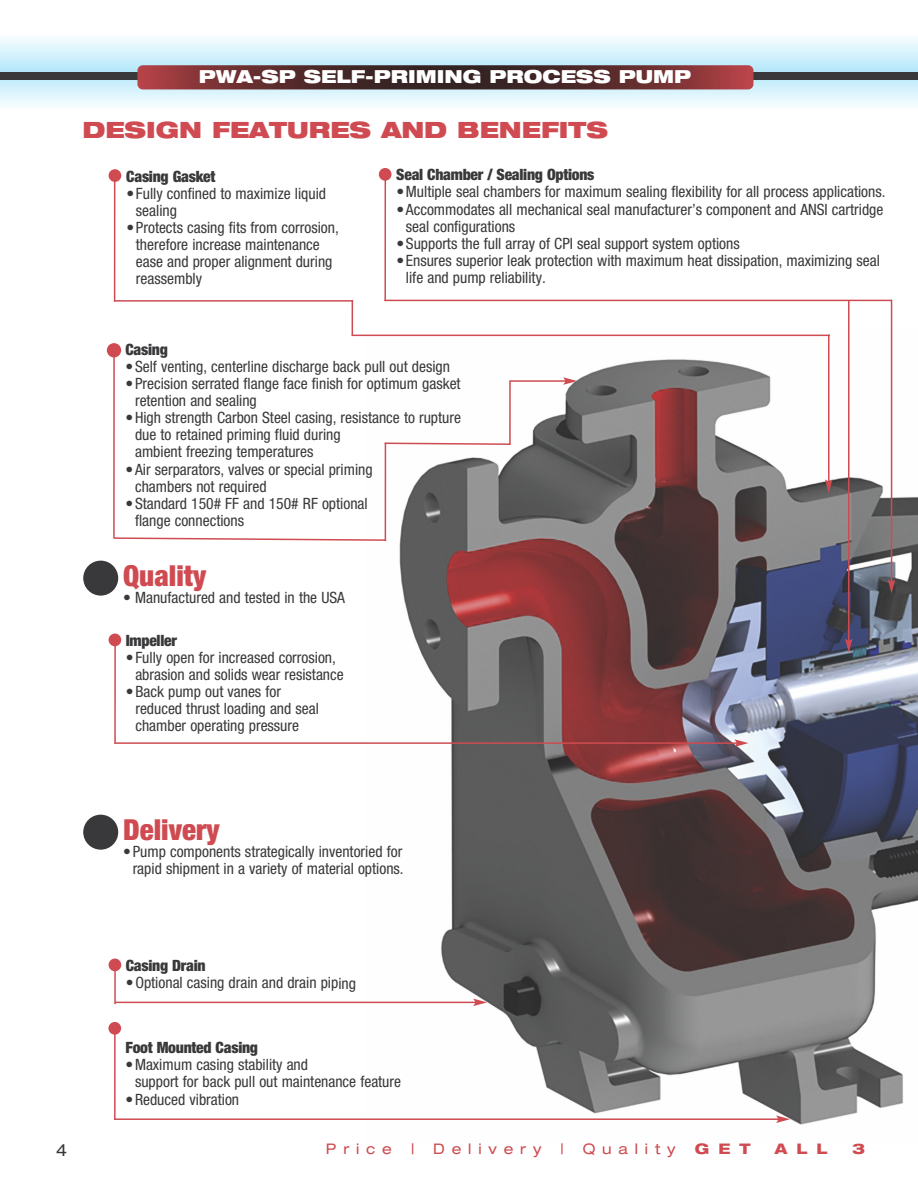
<style>
.page{position:relative;width:918px;height:1188px;background:#fff}
.page>*{position:absolute;margin:0;border:0;box-sizing:border-box;transform-origin:0 0}
.t1{font:900 condensed 28.95px "Helvetica Neue LT Pro";color:#cf4b51}
.t2{font:900 expanded 22.5px "Helvetica Neue LT Pro";color:#cf4b51}
.t3{font:900 expanded 18px "Helvetica Neue LT Pro";color:#fff}
.t4{font:expanded 16.5px "Helvetica Neue LT Pro";color:#39383a}
.t5{font:condensed 15.6px/17.1px "Helvetica Neue LT Pro";color:#39383a}
.t6{font:900 condensed 15.6px "Helvetica Neue LT Pro";letter-spacing:-.015em;color:#39383a}
.t7{font:expanded 14.55px "Helvetica Neue LT Pro";letter-spacing:.47em;color:#cf4b51}
.t8{font:800 expanded 14.55px "Helvetica Neue LT Pro";letter-spacing:.62em;color:#cf4b51}
</style>
<div class="page">
<svg style="left:0;top:38px;width:918px;height:68px;background:#d9f1f9"></svg>
<img style="left:367px;top:330px;width:551px;height:795px">
<hr style="left:113px;top:348px;width:2px;height:190px;background:#cf4b51">
<hr style="left:848px;top:301px;width:2px;height:340px;background:#cf4b51">
<svg style="left:845px;top:639px;width:8px;height:14px"></svg>
<hr style="left:509px;top:380px;width:57px;height:2px;background:#cf4b51">
<svg style="left:563px;top:377px;width:14px;height:8px"></svg>
<hr style="left:828px;top:335px;width:2px;height:147px;background:#cf4b51">
<svg style="left:825px;top:479px;width:8px;height:14px"></svg>
<div style="left:83px;top:815px;width:35px;height:35px;background:#39383a;border-radius:50%"></div>
<hr style="left:114px;top:742px;width:623px;height:2px;background:#cf4b51">
<svg style="left:735px;top:739px;width:13px;height:8px"></svg>
<div style="left:107px;top:343px;width:14px;height:14px;background:#cf4b51;border-radius:50%"></div>
<div style="left:83px;top:561px;width:35px;height:35px;background:#39383a;border-radius:50%"></div>
<div style="left:109px;top:169px;width:12px;height:13px;background:#cf4b51;border-radius:50%"></div>
<div style="left:109px;top:634px;width:12px;height:12px;background:#cf4b51;border-radius:50%"></div>
<hr style="left:114px;top:636px;width:2px;height:108px;background:#cf4b51">
<hr style="left:114px;top:1118px;width:665px;height:2px;background:#cf4b51">
<svg style="left:776px;top:1115px;width:14px;height:8px"></svg>
<div style="left:108px;top:1022px;width:13px;height:13px;background:#cf4b51;border-radius:50%"></div>
<hr style="left:114px;top:1030px;width:2px;height:89px;background:#cf4b51">
<div style="left:109px;top:959px;width:12px;height:12px;background:#cf4b51;border-radius:50%"></div>
<hr style="left:114px;top:964px;width:2px;height:40px;background:#cf4b51">
<hr style="left:384px;top:300px;width:508px;height:1px;background:#cf4b51">
<hr style="left:114px;top:178px;width:1px;height:124px;background:#cf4b51">
<hr style="left:352px;top:335px;width:478px;height:1px;background:#cf4b51">
<div style="left:379px;top:168px;width:13px;height:13px;background:#cf4b51;border-radius:50%"></div>
<hr style="left:384px;top:177px;width:2px;height:124px;background:#cf4b51">
<div style="left:0;top:73px;width:918px;height:7px;background:#39383a"></div>
<img style="left:137px;top:65px;width:616px;height:24px;border-radius:5px">
<hr style="left:115px;top:1002px;width:361px;height:1px;background:#cf4b51">
<svg style="left:473px;top:999px;width:14px;height:7px"></svg>
<hr style="left:891px;top:300px;width:1px;height:282px;background:#cf4b51">
<svg style="left:888px;top:580px;width:7px;height:13px"></svg>
<hr style="left:509px;top:381px;width:2px;height:64px;background:#cf4b51">
<svg style="left:113px;top:537px;width:275px;height:5px"></svg>
<hr style="left:385px;top:443px;width:1px;height:98px;background:#cf4b51">
<svg style="left:383px;top:442px;width:129px;height:4px"></svg>
<hr style="left:114px;top:300px;width:239px;height:2px;background:#cf4b51">
<hr style="left:352px;top:300px;width:1px;height:35px;background:#cf4b51">
<p class="t3" style="left:199px;top:70px;width:494px">PWA-SP SELF-PRIMING PROCESS PUMP</p>
<h2 class="t2" style="left:82px;top:121px;width:527px">DESIGN FEATURES AND BENEFITS</h2>
<p class="t6" style="left:126px;top:170px;width:91px">Casing Gasket</p>
<p class="t5" style="left:136px;top:186px;width:192px;text-indent:-10px">•Fully confined to maximize liquid sealing</p>
<p class="t5" style="left:136px;top:220px;width:204px;text-indent:-10px">•Protects casing fits from corrosion, therefore increase maintenance ease and proper alignment during reassembly</p>
<p class="t6" style="left:396px;top:169px;width:200px">Seal Chamber / Sealing Options</p>
<p class="t5" style="left:396px;top:185px;width:491px">•Multiple seal chambers for maximum sealing flexibility for all process applications.</p>
<p class="t5" style="left:406px;top:202px;width:479px;text-indent:-10px">•Accommodates all mechanical seal manufacturer’s component and ANSI cartridge seal configurations</p>
<p class="t5" style="left:396px;top:236px;width:345px">•Supports the full array of CPI seal support system options</p>
<p class="t5" style="left:406px;top:253px;width:476px;text-indent:-10px">•Ensures superior leak protection with maximum heat dissipation, maximizing seal life and pump reliability.</p>
<p class="t6" style="left:125px;top:344px;width:44px">Casing</p>
<p class="t5" style="left:126px;top:359px;width:326px">•Self venting, centerline discharge back pull out design</p>
<p class="t5" style="left:135px;top:376px;width:327px;text-indent:-10px">•Precision serrated flange face finish for optimum gasket retention and sealing</p>
<p class="t5" style="left:135px;top:410px;width:327px;text-indent:-10px">•High strength Carbon Steel casing, resistance to rupture due to retained priming fluid during<br>ambient freezing temperatures</p>
<p class="t5" style="left:135px;top:462px;width:239px;text-indent:-10px">•Air serparators, valves or special priming chambers not required</p>
<p class="t5" style="left:135px;top:496px;width:234px;text-indent:-10px">•Standard 150# FF and 150# RF optional flange connections</p>
<h1 class="t1" style="left:123px;top:565px;width:85px">Quality</h1>
<p class="t5" style="left:123px;top:591px;width:223px">• Manufactured and tested in the USA</p>
<p class="t6" style="left:126px;top:634px;width:53px">Impeller</p>
<p class="t5" style="left:135px;top:650px;width:210px;text-indent:-10px">•Fully open for increased corrosion, abrasion and solids wear resistance</p>
<p class="t5" style="left:135px;top:684px;width:185px;text-indent:-10px">•Back pump out vanes for reduced thrust loading and seal chamber operating pressure</p>
<h1 class="t1" style="left:123px;top:820px;width:98px">Delivery</h1>
<p class="t5" style="left:123px;top:845px;width:282px;text-align:right">•Pump components strategically inventoried for rapid shipment in a variety of material options.</p>
<p class="t6" style="left:126px;top:960px;width:81px">Casing Drain</p>
<p class="t5" style="left:126px;top:975px;width:232px">•Optional casing drain and drain piping</p>
<p class="t6" style="left:125px;top:1042px;width:134px">Foot Mounted Casing</p>
<p class="t5" style="left:135px;top:1058px;width:268px;text-indent:-10px">•Maximum casing stability and<br>support for back pull out maintenance feature</p>
<p class="t5" style="left:126px;top:1092px;width:115px">•Reduced vibration</p>
<p class="t4" style="left:56px;top:1144px;width:13px">4</p>
<p class="t7" style="left:326px;top:1144px;width:68px">Price</p>
<p class="t7" style="left:411px;top:1144px;width:5px">|</p>
<p class="t7" style="left:433px;top:1144px;width:110px">Delivery</p>
<p class="t7" style="left:560px;top:1144px;width:5px">|</p>
<p class="t7" style="left:583px;top:1144px;width:94px">Quality</p>
<p class="t8" style="left:695px;top:1144px;width:57px">GET</p>
<p class="t8" style="left:775px;top:1144px;width:54px">ALL</p>
<p class="t8" style="left:852px;top:1144px;width:14px">3</p>
</div>
